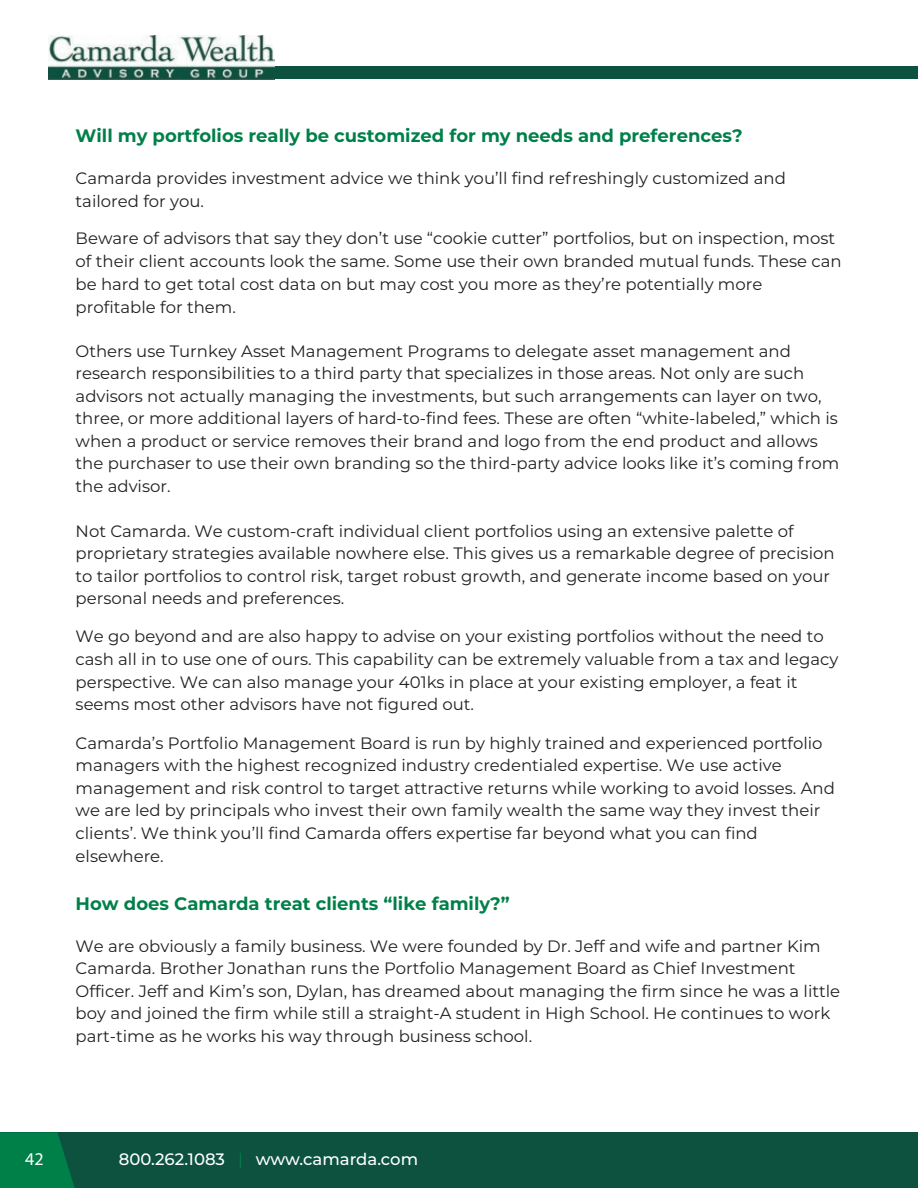
<style>
.page{position:relative;width:918px;height:1188px;background:#fff}
.page>*{position:absolute;margin:0;border:0;box-sizing:border-box;transform-origin:0 0}
.t1{font:700 18px "Montserrat";color:#008049}
.t2{font:18px "Myriad Pro";color:#fff}
.t3{font:16.5px/22.5px "Montserrat";color:#231f20}
.t4{font:500 16.5px "Montserrat";color:#fff}
.s1{font-weight:400;color:#008049}
</style>
<div class="page">
<div style="left:48px;top:66px;width:870px;height:13px;background:#0c523f"></div>
<img style="left:48px;top:36px;width:227px;height:43px">
<div style="left:0;top:1132px;width:918px;height:56px;background:#0c523f"></div>
<svg style="left:0;top:1132px;width:75px;height:56px"></svg>
<p class="t1" style="left:76px;top:123px;width:669px">Will my portfolios really be customized for my needs and preferences?</p>
<p class="t3" style="left:76px;top:166px;width:712px">Camarda provides investment advice we think you’ll find refreshingly customized and tailored for you.</p>
<p class="t3" style="left:76px;top:227px;width:768px">Beware of advisors that say they don’t use “cookie cutter” portfolios, but on inspection, most of their client accounts look the same. Some use their own branded mutual funds. These can be hard to get total cost data on but may cost you more as they’re potentially more profitable for them.</p>
<p class="t3" style="left:76px;top:339px;width:765px">Others use Turnkey Asset Management Programs to delegate asset management and research responsibilities to a third party that specializes in those areas. Not only are such advisors not actually managing the investments, but such arrangements can layer on two, three, or more additional layers of hard-to-find fees. These are often “white-labeled,” which is when a product or service removes their brand and logo from the end product and allows the purchaser to use their own branding so the third-party advice looks like it’s coming from the advisor.</p>
<p class="t3" style="left:76px;top:519px;width:761px">Not Camarda. We custom-craft individual client portfolios using an extensive palette of proprietary strategies available nowhere else. This gives us a remarkable degree of precision to tailor portfolios to control risk, target robust growth, and generate income based on your personal needs and preferences.</p>
<p class="t3" style="left:76px;top:624px;width:764px">We go beyond and are also happy to advise on your existing portfolios without the need to cash all in to use one of ours. This capability can be extremely valuable from a tax and legacy perspective. We can also manage your 401ks in place at your existing employer, a feat it seems most other advisors have not figured out.</p>
<p class="t3" style="left:76px;top:731px;width:761px">Camarda’s Portfolio Management Board is run by highly trained and experienced portfolio managers with the highest recognized industry credentialed expertise. We use active management and risk control to target attractive returns while working to avoid losses. And we are led by principals who invest their own family wealth the same way they invest their clients’. We think you’ll find Camarda offers expertise far beyond what you can find elsewhere.</p>
<p class="t1" style="left:76px;top:890px;width:436px">How does Camarda treat clients “like family?”</p>
<p class="t3" style="left:76px;top:934px;width:766px">We are obviously a family business. We were founded by Dr. Jeff and wife and partner Kim Camarda. Brother Jonathan runs the Portfolio Management Board as Chief Investment Officer. Jeff and Kim’s son, Dylan, has dreamed about managing the firm since he was a little boy and joined the firm while still a straight-A student in High School. He continues to work part-time as he works his way through business school.</p>
<p class="t2" style="left:25px;top:1148px;width:20px">42</p>
<p class="t4" style="left:119px;top:1148px;width:301px">800.262.1083 <span class="s1">|</span> www.camarda.com</p>
<p class="t2" style="left:18px;top:1151px;width:20px">42</p>
</div>
